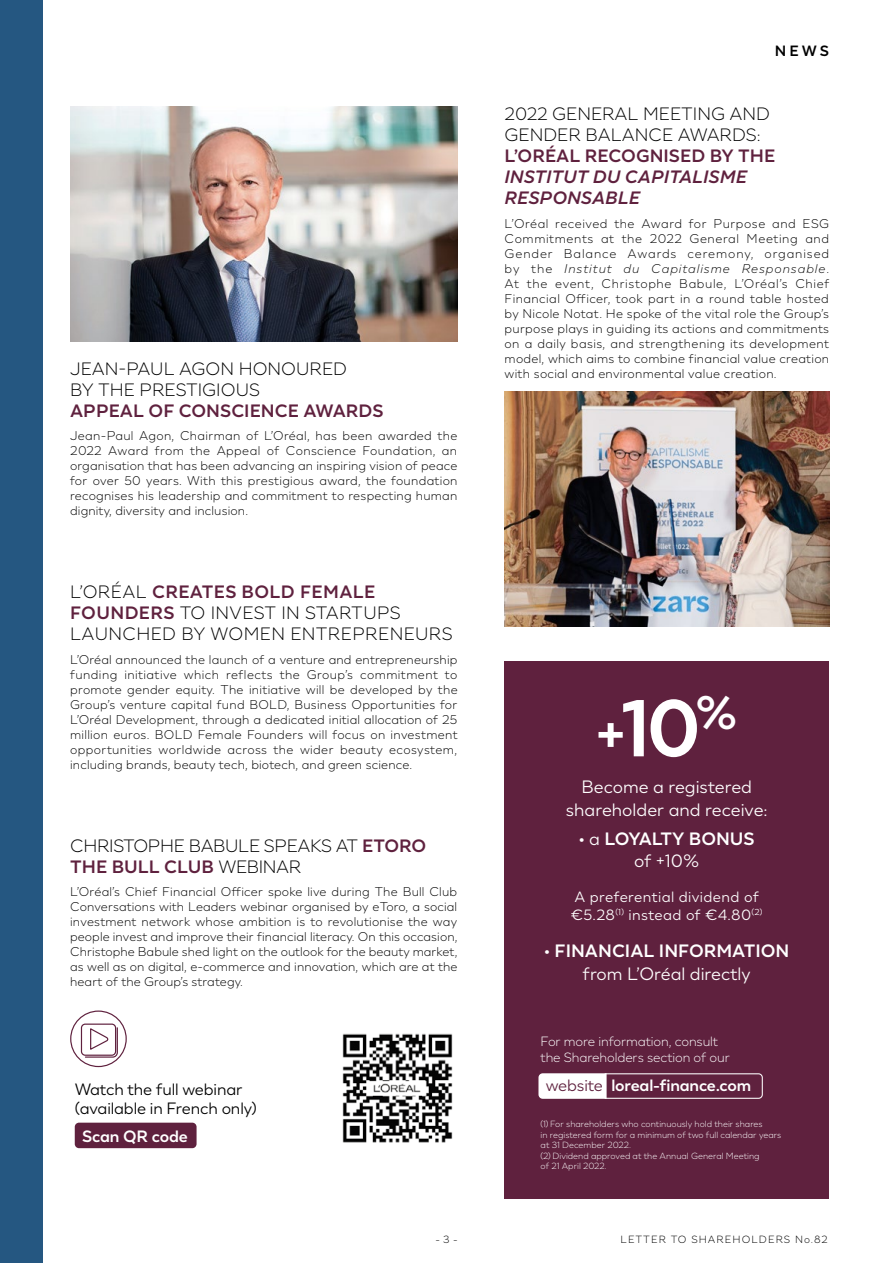
<style>
.page{position:relative;width:893px;height:1263px;background:#fff}
.page>*{position:absolute;margin:0;border:0;box-sizing:border-box;transform-origin:0 0}
.t1{font:700 81px "LOREAL Essentielle";color:#fff}
.t2{font:300 18px/21px "LOREAL Essentielle";color:#000}
.t3{font:300 18px/21px "LOREAL Essentielle";letter-spacing:.02em;color:#000}
.t4{font:700 18px/22.5px "LOREAL Essentielle";color:#fff;text-align:center}
.t5{font:300 18px/21px "LOREAL Essentielle";letter-spacing:-.02em;color:#000}
.t6{font:18px/22.5px "LOREAL Essentielle";color:#fff;text-align:center}
.t7{font:16.5px/19.8px "LOREAL Essentielle";letter-spacing:-.01em;color:#000}
.t8{font:700 16.5px "LOREAL Essentielle";letter-spacing:-.01em;color:#fff}
.t9{font:15px/18px "LOREAL Essentielle";letter-spacing:.025em;color:#fff}
.t10{font:700 15px "LOREAL Essentielle";color:#000}
.t11{font:300 13.5px/16.5px "LOREAL Essentielle";letter-spacing:-.01em;color:#fff}
.t12{font:300 12.75px/15px "LOREAL Essentielle";letter-spacing:.02em;color:#000;text-align:justify}
.t13{font:italic 300 12.75px "LOREAL Essentielle";letter-spacing:.075em;color:#000}
.t14{font:300 10.5px "LOREAL Essentielle";letter-spacing:.1em;color:#000}
.t15{font:300 9px/10.5px "LOREAL Essentielle";color:#fff}
.s1{font-weight:700;color:#5f213e}
.s2{font-weight:700;font-style:italic;color:#5f213e}
.s3{font-style:normal}
.s4{font-size:60.75px}
.s5{font-weight:400}
.s6{font-weight:400;color:#5f213e}
</style>
<div class="page">
<div style="left:0;top:0;width:43px;height:1263px;background:#255781"></div>
<div style="left:505px;top:661px;width:324px;height:538px;background:#5f213e"></div>
<svg style="left:538px;top:1073px;width:225px;height:26px"></svg>
<div style="left:75px;top:1123px;width:122px;height:25px;background:#5f213e;border-radius:4px"></div>
<svg style="left:80px;top:1023px;width:39px;height:35px"></svg>
<div style="left:70px;top:1010px;width:57px;height:57px;border:1px solid #5f213e;border-radius:50%"></div>
<img style="left:342px;top:1033px;width:111px;height:110px">
<img style="left:70px;top:107px;width:387px;height:235px">
<img style="left:505px;top:391px;width:324px;height:235px">
<h3 class="t2" style="left:70px;top:358px;width:315px">JEAN-PAUL AGON HONOURED<br>BY THE PRESTIGIOUS<br><span class="s1">APPEAL OF CONSCIENCE AWARDS</span></h3>
<p class="t12" style="left:70px;top:428px;width:389px">Jean-Paul Agon, Chairman of L’Oréal, has been awarded the 2022 Award from the Appeal of Conscience Foundation, an organisation that has been advancing an inspiring vision of peace for over 50 years. With this prestigious award, the foundation recognises his leadership and commitment to respecting human dignity, diversity and inclusion.</p>
<h3 class="t3" style="left:70px;top:581px;width:384px">L’ORÉAL <span class="s1">CREATES BOLD FEMALE<br>FOUNDERS</span> TO INVEST IN STARTUPS<br>LAUNCHED BY WOMEN ENTREPRENEURS</h3>
<p class="t12" style="left:70px;top:652px;width:389px">L’Oréal announced the launch of a venture and entrepreneurship funding initiative which reflects the Group’s commitment to promote gender equity. The initiative will be developed by the Group’s venture capital fund BOLD, Business Opportunities for L’Oréal Development, through a dedicated initial allocation of 25 million euros. BOLD Female Founders will focus on investment opportunities worldwide across the wider beauty ecosystem, including brands, beauty tech, biotech, and green science.</p>
<h3 class="t5" style="left:70px;top:835px;width:358px">CHRISTOPHE BABULE SPEAKS AT <span class="s1">ETORO<br>THE BULL CLUB</span> WEBINAR</h3>
<p class="t12" style="left:70px;top:884px;width:389px">L’Oréal’s Chief Financial Officer spoke live during The Bull Club Conversations with Leaders webinar organised by eToro, a social investment network whose ambition is to revolutionise the way people invest and improve their financial literacy. On this occasion, Christophe Babule shed light on the outlook for the beauty market, as well as on digital, e-commerce and innovation, which are at the heart of the Group’s strategy.</p>
<p class="t7" style="left:75px;top:1079px;width:184px">Watch the full webinar (available in French only)</p>
<p class="t8" style="left:82px;top:1126px;width:107px">Scan QR code</p>
<h2 class="t10" style="left:775px;top:41px;width:56px">NEWS</h2>
<h3 class="t2" style="left:505px;top:103px;width:272px">2022 GENERAL MEETING AND<br>GENDER BALANCE AWARDS:<br><span class="s1">L’ORÉAL RECOGNISED BY THE<br></span><span class="s2">INSTITUT DU CAPITALISME<br>RESPONSABLE</span></h3>
<p class="t12" style="left:505px;top:216px;width:326px;text-align:left">L’Oréal received the Award for Purpose and ESG Commitments at the 2022 General Meeting and Gender Balance Awards ceremony, organised by the<br>At the event, Christophe Babule, L’Oréal’s Chief Financial Officer, took part in a round table hosted by Nicole Notat. He spoke of the vital role the Group’s purpose plays in guiding its actions and commitments on a daily basis, and strengthening its development model, which aims to combine financial value creation with social and environmental value creation.</p>
<p class="t13" style="left:564px;top:260px;width:266px">Institut du Capitalisme Responsable<span class="s3">.</span></p>
<p class="t1" style="left:596px;top:679px;width:143px"><span class="s4">+</span>10<sup>%</sup></p>
<p class="t6" style="left:566px;top:776px;width:203px">Become a registered shareholder and receive:</p>
<p class="t4" style="left:579px;top:827px;width:177px">• <span class="s5">a</span> LOYALTY BONUS <span class="s5">of +10%</span></p>
<p class="t9" style="left:571px;top:888px;width:193px">A preferential dividend of €5.28<sup>(1)</sup> instead of €4.80<sup>(2)</sup></p>
<p class="t4" style="left:544px;top:940px;width:247px">• FINANCIAL INFORMATION <span class="s5">from L’Oréal directly</span></p>
<p class="t11" style="left:541px;top:1033px;width:191px">For more information, consult the Shareholders section of our</p>
<p class="t8" style="left:546px;top:1075px;width:207px"><span class="s6">website</span> loreal-finance.com</p>
<p class="t15" style="left:541px;top:1118px;width:242px">(1) For shareholders who continuously hold their shares<br>in registered form for a minimum of two full calendar years at 31 December 2022.<br>(2) Dividend approved at the Annual General Meeting<br>of 21 April 2022.</p>
<p class="t14" style="left:435px;top:1233px;width:24px">- 3 -</p>
<p class="t14" style="left:620px;top:1233px;width:209px">LETTER TO SHAREHOLDERS No.82</p>
</div>
